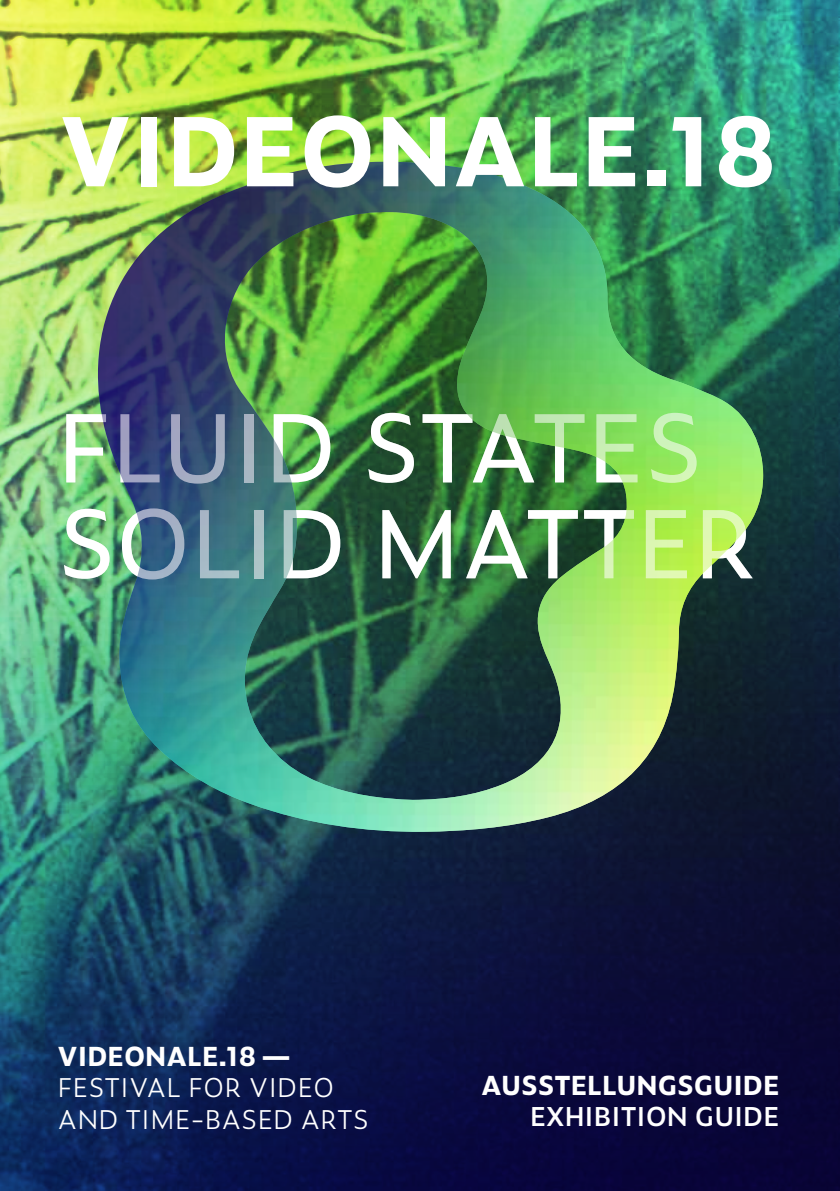
<style>
.page{position:relative;width:840px;height:1191px;background:#fff}
.page>*{position:absolute;margin:0;border:0;box-sizing:border-box;transform-origin:0 0}
.t1{font:94px/95.8px "Zeitung Pro";letter-spacing:-.005em;color:#fff}
.t2{font:700 94px "Zeitung Pro";color:#fff}
.t3{font:300 26px/31.2px "Zeitung Pro";color:#fff}
.t4{font:700 26px "Zeitung Pro";color:#fff}
.t5{font:600 26px "Zeitung Pro";color:#fff}
</style>
<div class="page">
<img style="left:0;top:0;width:839px;height:1191px">
<img style="left:90px;top:162px;width:672px;height:670px">
<p class="t2" style="left:59px;top:78px;width:720px">VIDEONALE.18</p>
<h1 class="t1" style="left:57px;top:396px;width:700px">FLUID STATES<br>SOLID MATTER</h1>
<p class="t4" style="left:57px;top:1036px;width:233px">VIDEONALE.18 —</p>
<p class="t3" style="left:57px;top:1071px;width:312px">FESTIVAL FOR VIDEO<br>AND TIME-BASED ARTS</p>
<p class="t4" style="left:481px;top:1064px;width:300px">AUSSTELLUNGSGUIDE</p>
<p class="t5" style="left:530px;top:1096px;width:251px">EXHIBITION GUIDE</p>
</div>
